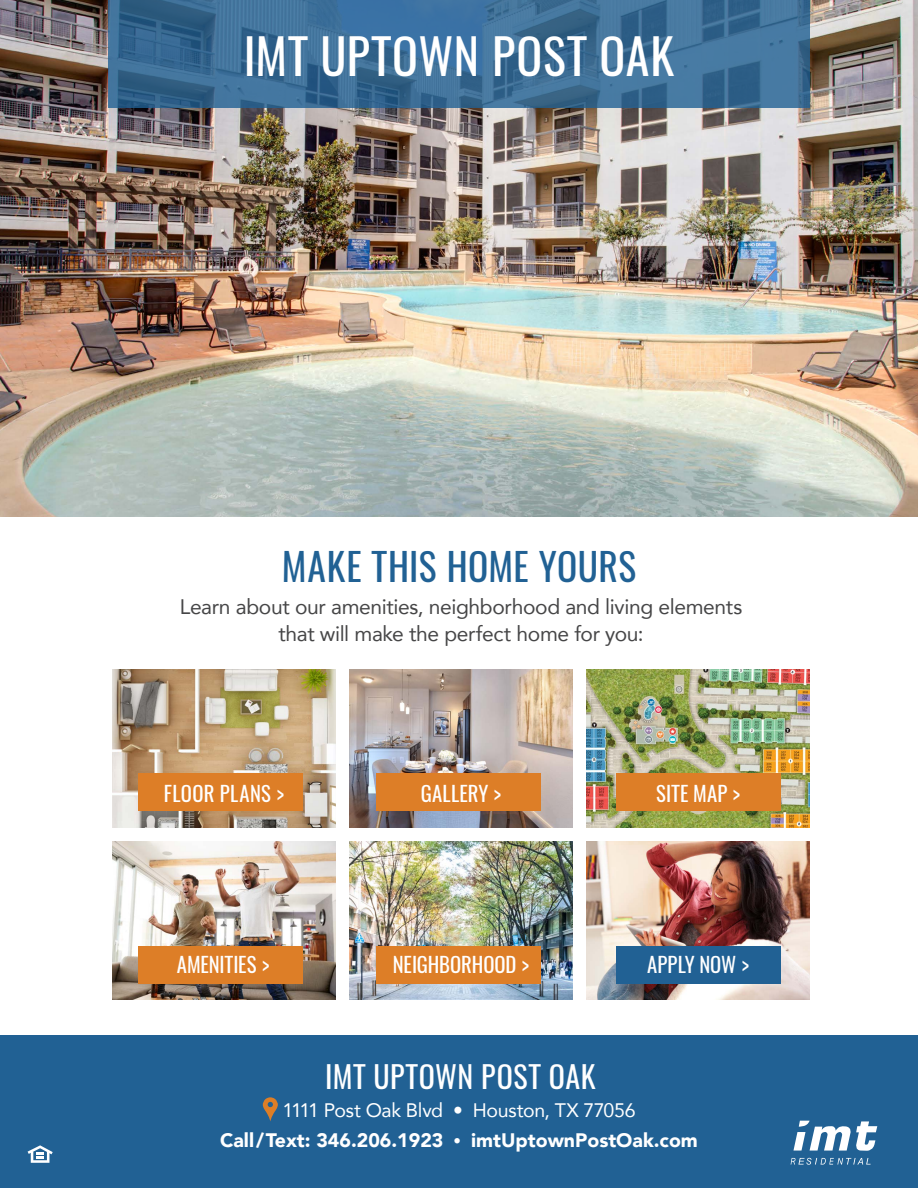
<style>
.page{position:relative;width:918px;height:1188px;background:#fff}
.page>*{position:absolute;margin:0;border:0;box-sizing:border-box;transform-origin:0 0}
.t1{font:48px "Oswald";letter-spacing:.02em;color:#fff}
.t2{font:37.5px "Oswald";letter-spacing:.01em;color:#216194}
.t3{font:30px "Oswald";letter-spacing:.025em;color:#fff}
.t4{font:21px/27px "Avenir";letter-spacing:-.015em;color:#464647;text-align:center}
.t5{font:20.7px "Oswald";letter-spacing:.005em;color:#fff}
.t6{font:900 19.5px/30px "Avenir";color:#fff;text-align:center}
.s1{font-weight:400}
.s2{font-weight:300;font-size:15px}
</style>
<div class="page">
<img style="left:113px;top:842px;width:222px;height:158px">
<img style="left:113px;top:670px;width:222px;height:157px">
<img style="left:0;top:0;width:918px;height:516px">
<img style="left:350px;top:670px;width:222px;height:157px">
<img style="left:350px;top:842px;width:222px;height:158px">
<img style="left:587px;top:842px;width:222px;height:158px">
<svg style="left:108px;top:0;width:702px;height:108px"></svg>
<div style="left:0;top:1036px;width:918px;height:152px;background:#216194"></div>
<svg style="left:28px;top:1145px;width:25px;height:18px"></svg>
<div style="left:138px;top:773px;width:164px;height:38px;background:#dd7e27"></div>
<div style="left:138px;top:946px;width:164px;height:38px;background:#dd7e27"></div>
<div style="left:377px;top:773px;width:164px;height:38px;background:#dd7e27"></div>
<div style="left:377px;top:946px;width:164px;height:38px;background:#dd7e27"></div>
<div style="left:616px;top:946px;width:164px;height:38px;background:#216194"></div>
<svg style="left:791px;top:1158px;width:80px;height:7px"></svg>
<svg style="left:793px;top:1121px;width:84px;height:30px"></svg>
<svg style="left:263px;top:1097px;width:15px;height:24px"></svg>
<img style="left:587px;top:670px;width:222px;height:157px">
<div style="left:616px;top:773px;width:164px;height:38px;background:#dd7e27"></div>
<h1 class="t1" style="left:244px;top:14px;width:432px">IMT UPTOWN POST OAK</h1>
<h2 class="t2" style="left:282px;top:533px;width:356px">MAKE THIS HOME YOURS</h2>
<p class="t4" style="left:180px;top:593px;width:564px">Learn about our amenities, neighborhood and living elements that will make the perfect home for you:</p>
<p class="t5" style="left:164px;top:775px;width:122px">FLOOR PLANS &gt;</p>
<p class="t5" style="left:421px;top:775px;width:82px">GALLERY &gt;</p>
<p class="t5" style="left:656px;top:775px;width:85px">SITE MAP &gt;</p>
<p class="t5" style="left:177px;top:946px;width:94px">AMENITIES &gt;</p>
<p class="t5" style="left:393px;top:946px;width:138px">NEIGHBORHOOD &gt;</p>
<p class="t5" style="left:647px;top:946px;width:103px">APPLY NOW &gt;</p>
<h3 class="t3" style="left:325px;top:1050px;width:272px">IMT UPTOWN POST OAK</h3>
<p class="t6" style="left:220px;top:1095px;width:479px"><span class="s1">1111 Post Oak Blvd • Houston, TX 77056<br></span>Call/Text: 346.206.1923 <span class="s2">•</span> imtUptownPostOak.com</p>
</div>
